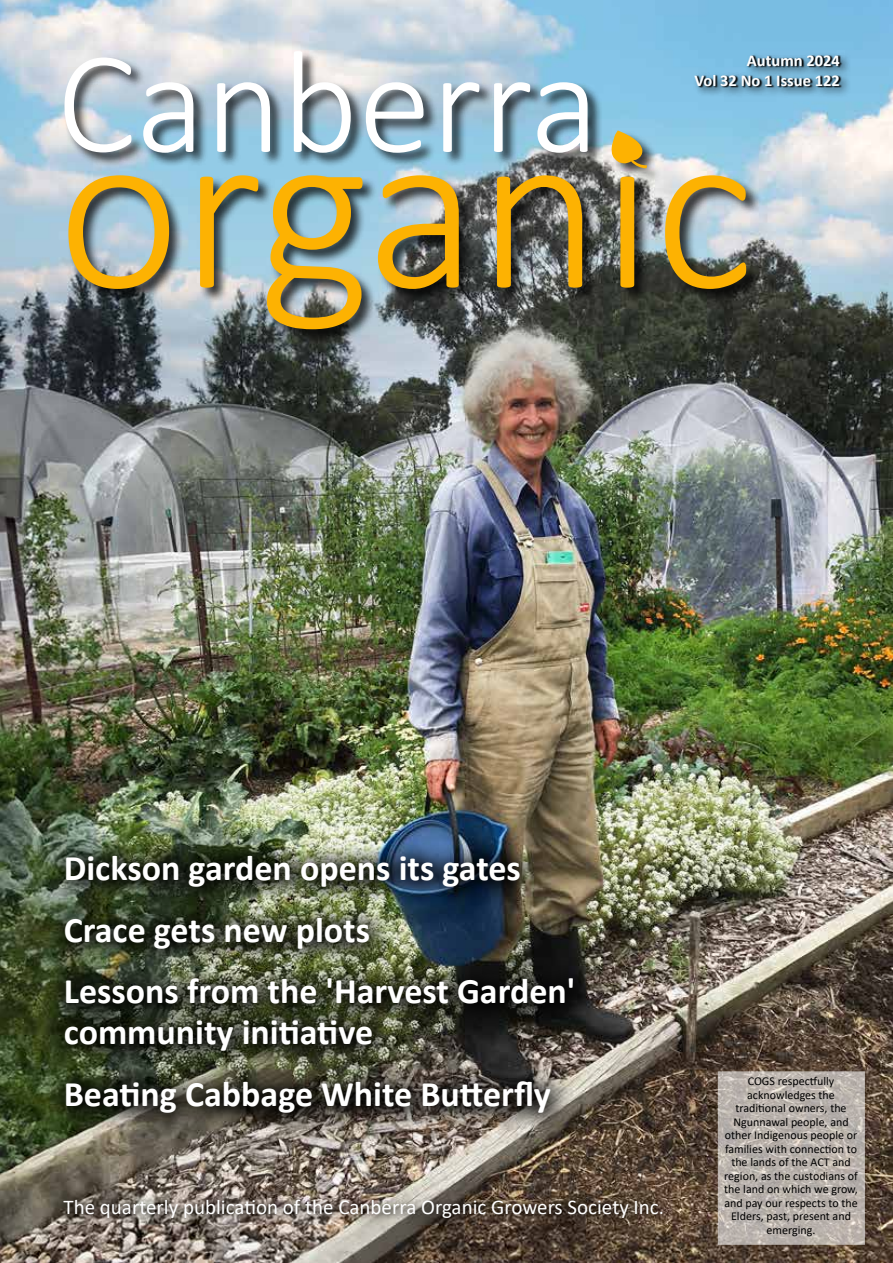
<style>
.page{position:relative;width:893px;height:1263px;background:#fff}
.page>*{position:absolute;margin:0;border:0;box-sizing:border-box;transform-origin:0 0}
.t1{font:700 36px/61.8px "Calibri";color:#fff}
.t2{font:21px "Calibri";color:#fff}
.t3{font:700 16.5px/19.8px "Calibri";color:#fff;text-align:right}
.t4{font:12px/13.5px "Calibri";color:#000;text-align:center}
</style>
<div class="page">
<img style="left:0;top:0;width:893px;height:1263px">
<div style="left:692px;top:52px;width:159px;height:46px;background:#000;opacity:.75"></div>
<div style="left:63px;top:50px;width:698px;height:295px;background:#000;opacity:.75"></div>
<svg style="left:64px;top:57px;width:67px;height:95px"></svg>
<svg style="left:143px;top:82px;width:50px;height:48px"></svg>
<svg style="left:217px;top:82px;width:53px;height:48px"></svg>
<svg style="left:294px;top:51px;width:57px;height:79px"></svg>
<svg style="left:366px;top:82px;width:57px;height:48px"></svg>
<svg style="left:443px;top:82px;width:36px;height:48px"></svg>
<svg style="left:494px;top:82px;width:36px;height:48px"></svg>
<svg style="left:537px;top:82px;width:51px;height:48px"></svg>
<img style="left:68px;top:130px;width:678px;height:199px">
<img style="left:45px;top:836px;width:554px;height:302px">
<svg style="left:718px;top:1071px;width:147px;height:174px;background:#bcb4ae"></svg>
<svg style="left:57px;top:1193px;width:615px;height:35px;background:#6c6056"></svg>
<h3 class="t3" style="left:695px;top:50px;width:147px">Autumn 2024<br>Vol 32 No 1 Issue 122</h3>
<h1 class="t1" style="left:64px;top:836px;width:513px">Dickson garden opens its gates<br>Crace gets new plots<br>Lessons from the 'Harvest Garden'</h1>
<h1 class="t1" style="left:64px;top:1001px;width:489px">community initiative<br>Beating Cabbage White Butterfly</h1>
<h2 class="t2" style="left:63px;top:1192px;width:602px">The quarterly publication of the Canberra Organic Growers Society Inc.</h2>
<p class="t4" style="left:724px;top:1074px;width:135px">COGS respectfully acknowledges the traditional owners, the<br>Ngunnawal people, and other Indigenous people or families with connection to the lands of the ACT and region, as the custodians of the land on which we grow, and pay our respects to the<br>Elders, past, present and emerging.</p>
</div>
